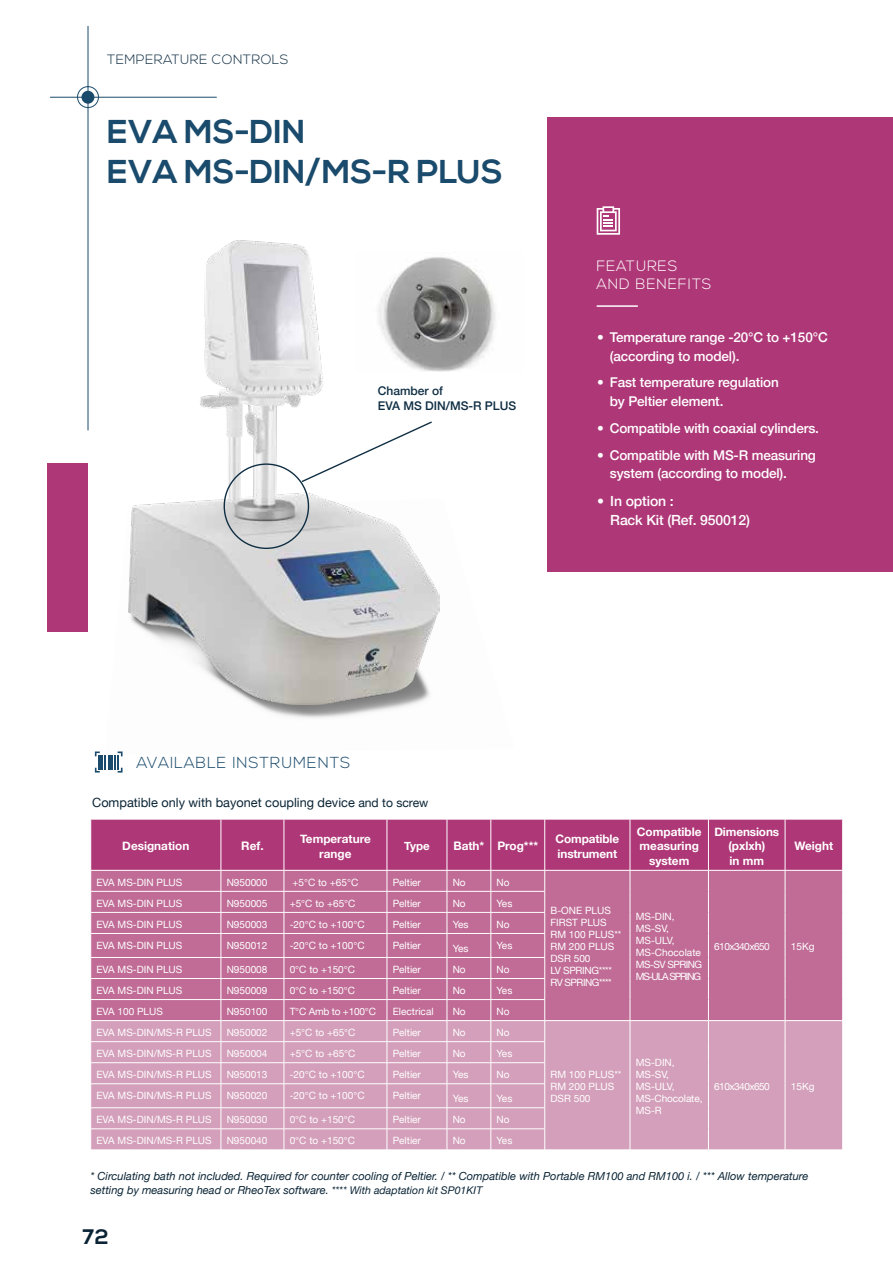
<style>
.page{position:relative;width:893px;height:1263px;background:#fff}
.page>*{position:absolute;margin:0;border:0;box-sizing:border-box;transform-origin:0 0}
.t1{font:700 33px/40.5px "Nexa";color:#1a4b6c}
.t2{font:700 21px "Nexa";color:#0a2435}
.t3{font:300 15.9px "Nexa";letter-spacing:.05em;color:#1a4b6c}
.t4{font:300 15px/18px "Nexa";letter-spacing:.05em;color:#fff}
.t5{font:500 13.95px/18.6px "Helvetica Neue";letter-spacing:-.01em;color:#fff}
.t6{font:500 13.5px/18.6px "Helvetica Neue";letter-spacing:-.01em;color:#fff}
.t7{font:300 13.5px "Nexa";letter-spacing:.03em;color:#0f2e43}
.t8{font:12.75px "Helvetica Neue";color:#0a2435}
.t9{font:500 12px/15px "Helvetica Neue";color:#0f2e43}
.t10{font:700 11.7px/14.1px "Helvetica Neue";color:#fff;text-align:center}
.t11{font:700 11.55px "Helvetica Neue";color:#fff}
.t12{font:italic 11.1px/14.2px "Helvetica Neue";color:#0a2435}
.t13{font:10.05px/12px "Helvetica Neue";color:#fff}
.t14{font:10.05px/12px "Helvetica Neue";letter-spacing:-.025em;color:#fff}
.t15{font:10.05px "Helvetica Neue";letter-spacing:-.05em;color:#fff}
.s1{font-size:12.15px}
.s2{font-size:10.65px}
</style>
<div class="page">
<svg style="left:77px;top:26px;width:22px;height:405px"></svg>
<hr style="left:50px;top:97px;width:167px;height:1px;background:#1a4b6c">
<div style="left:47px;top:463px;width:41px;height:168px;background:#ae3777"></div>
<img style="left:128px;top:591px;width:312px;height:127px">
<img style="left:129px;top:240px;width:310px;height:464px">
<img style="left:355px;top:252px;width:141px;height:120px">
<svg style="left:300px;top:420px;width:133px;height:63px"></svg>
<div style="left:547px;top:118px;width:346px;height:454px;background:#ae3777"></div>
<hr style="left:597px;top:305px;width:41px;height:2px;background:#fff">
<svg style="left:597px;top:206px;width:23px;height:29px"></svg>
<div style="left:108px;top:755px;width:5px;height:14px;background:#1a4b6c"></div>
<svg style="left:114px;top:751px;width:9px;height:21px"></svg>
<svg style="left:95px;top:751px;width:11px;height:21px"></svg>
<svg style="left:90px;top:819px;width:753px;height:331px;background:#c77da3"></svg>
<hr style="left:91px;top:1149px;width:130px;height:1px;background:#fff">
<hr style="left:221px;top:1149px;width:63px;height:1px;background:#fff">
<hr style="left:284px;top:1149px;width:103px;height:1px;background:#fff">
<hr style="left:387px;top:1149px;width:60px;height:1px;background:#fff">
<hr style="left:447px;top:1149px;width:44px;height:1px;background:#fff">
<hr style="left:491px;top:1149px;width:54px;height:1px;background:#fff">
<h3 class="t7" style="left:107px;top:52px;width:183px">TEMPERATURE CONTROLS</h3>
<h1 class="t1" style="left:107px;top:112px;width:397px">EVA MS-DIN<br>EVA MS-DIN/MS-R PLUS</h1>
<p class="t9" style="left:378px;top:382px;width:140px">Chamber of<br>EVA MS DIN/MS-R PLUS</p>
<h3 class="t4" style="left:597px;top:258px;width:116px">FEATURES<br>AND BENEFITS</h3>
<h3 class="t6" style="left:610px;top:327px;width:219px;text-indent:-13px">• Temperature range -20°C to +150°C (according to model).</h3>
<h3 class="t6" style="left:610px;top:372px;width:171px;text-indent:-13px">• Fast temperature regulation by Peltier element.</h3>
<h3 class="t6" style="left:597px;top:418px;width:223px">• Compatible with coaxial cylinders.</h3>
<h3 class="t6" style="left:610px;top:444px;width:208px;text-indent:-13px">• Compatible with MS-R measuring system (according to model).</h3>
<h3 class="t5" style="left:610px;top:490px;width:141px;text-indent:-13px">• In option :<br>Rack Kit (Ref. 950012)</h3>
<h3 class="t3" style="left:137px;top:753px;width:215px">AVAILABLE INSTRUMENTS</h3>
<p class="t8" style="left:92px;top:793px;width:338px">Compatible only with bayonet coupling device <span class="s1">and to screw</span></p>
<p class="t10" style="left:122px;top:839px;width:69px">Designation</p>
<p class="t10" style="left:241px;top:839px;width:24px">Ref.</p>
<p class="t10" style="left:300px;top:832px;width:72px">Temperature range</p>
<p class="t11" style="left:404px;top:837px;width:27px">Type</p>
<p class="t10" style="left:453px;top:839px;width:86px">Bath* Prog***</p>
<p class="t10" style="left:556px;top:832px;width:65px;text-align:left">Compatible instrument</p>
<p class="t10" style="left:637px;top:825px;width:66px">Compatible measuring system</p>
<p class="t10" style="left:714px;top:825px;width:66px">Dimensions (pxlxh)<br>in mm</p>
<p class="t13" style="left:96px;top:877px;width:87px">EVA MS-DIN PLUS</p>
<p class="t13" style="left:227px;top:877px;width:42px">N950000</p>
<p class="t13" style="left:292px;top:877px;width:67px">+5°C to +65°C</p>
<p class="t13" style="left:393px;top:877px;width:30px">Peltier</p>
<p class="t13" style="left:453px;top:877px;width:15px">No</p>
<p class="t13" style="left:497px;top:877px;width:15px">No</p>
<p class="t10" style="left:795px;top:839px;width:40px">Weight</p>
<p class="t13" style="left:96px;top:898px;width:87px">EVA MS-DIN PLUS</p>
<p class="t13" style="left:227px;top:898px;width:42px">N950005</p>
<p class="t13" style="left:290px;top:898px;width:67px">+5°C to +65°C</p>
<p class="t13" style="left:393px;top:898px;width:30px">Peltier</p>
<p class="t13" style="left:453px;top:898px;width:15px">No</p>
<p class="t13" style="left:497px;top:898px;width:17px">Yes</p>
<p class="t13" style="left:96px;top:919px;width:87px">EVA MS-DIN PLUS</p>
<p class="t13" style="left:227px;top:919px;width:42px">N950003</p>
<p class="t13" style="left:290px;top:919px;width:76px">-20°C to +100°C</p>
<p class="t13" style="left:393px;top:919px;width:30px">Peltier</p>
<p class="t13" style="left:453px;top:919px;width:17px">Yes</p>
<p class="t13" style="left:497px;top:919px;width:15px">No</p>
<p class="t13" style="left:96px;top:940px;width:87px">EVA MS-DIN PLUS</p>
<p class="t13" style="left:227px;top:940px;width:42px">N950012</p>
<p class="t13" style="left:290px;top:940px;width:76px">-20°C to +100°C</p>
<p class="t13" style="left:393px;top:940px;width:30px">Peltier</p>
<p class="t13" style="left:453px;top:943px;width:17px">Yes</p>
<p class="t13" style="left:497px;top:940px;width:17px">Yes</p>
<p class="t13" style="left:96px;top:964px;width:87px">EVA MS-DIN PLUS</p>
<p class="t13" style="left:227px;top:964px;width:42px">N950008</p>
<p class="t13" style="left:290px;top:964px;width:67px">0°C to +150°C</p>
<p class="t13" style="left:393px;top:964px;width:30px">Peltier</p>
<p class="t13" style="left:453px;top:964px;width:15px">No</p>
<p class="t13" style="left:497px;top:964px;width:15px">No</p>
<p class="t13" style="left:96px;top:985px;width:87px">EVA MS-DIN PLUS</p>
<p class="t13" style="left:227px;top:985px;width:42px">N950009</p>
<p class="t13" style="left:290px;top:985px;width:67px">0°C to +150°C</p>
<p class="t13" style="left:393px;top:985px;width:30px">Peltier</p>
<p class="t13" style="left:453px;top:985px;width:15px">No</p>
<p class="t13" style="left:497px;top:985px;width:17px">Yes</p>
<p class="t13" style="left:96px;top:1006px;width:68px">EVA 100 PLUS</p>
<p class="t13" style="left:227px;top:1006px;width:42px">N950100</p>
<p class="t13" style="left:290px;top:1006px;width:88px">T°C Amb to +100°C</p>
<p class="t13" style="left:393px;top:1006px;width:42px">Electrical</p>
<p class="t13" style="left:453px;top:1006px;width:15px">No</p>
<p class="t13" style="left:497px;top:1006px;width:15px">No</p>
<p class="t13" style="left:96px;top:1027px;width:117px">EVA MS-DIN/MS-R PLUS</p>
<p class="t13" style="left:227px;top:1027px;width:42px">N950002</p>
<p class="t13" style="left:290px;top:1027px;width:67px">+5°C to +65°C</p>
<p class="t13" style="left:393px;top:1027px;width:30px">Peltier</p>
<p class="t13" style="left:453px;top:1027px;width:15px">No</p>
<p class="t13" style="left:497px;top:1027px;width:15px">No</p>
<p class="t13" style="left:96px;top:1048px;width:117px">EVA MS-DIN/MS-R PLUS</p>
<p class="t13" style="left:227px;top:1048px;width:42px">N950004</p>
<p class="t13" style="left:290px;top:1048px;width:67px">+5°C to +65°C</p>
<p class="t13" style="left:393px;top:1048px;width:30px">Peltier</p>
<p class="t13" style="left:453px;top:1048px;width:15px">No</p>
<p class="t13" style="left:497px;top:1048px;width:17px">Yes</p>
<p class="t13" style="left:96px;top:1069px;width:117px">EVA MS-DIN/MS-R PLUS</p>
<p class="t13" style="left:227px;top:1069px;width:42px">N950013</p>
<p class="t13" style="left:290px;top:1069px;width:76px">-20°C to +100°C</p>
<p class="t13" style="left:393px;top:1069px;width:30px">Peltier</p>
<p class="t13" style="left:453px;top:1069px;width:17px">Yes</p>
<p class="t13" style="left:497px;top:1069px;width:15px">No</p>
<p class="t13" style="left:96px;top:1090px;width:117px">EVA MS-DIN/MS-R PLUS</p>
<p class="t13" style="left:227px;top:1090px;width:42px">N950020</p>
<p class="t13" style="left:290px;top:1090px;width:76px">-20°C to +100°C</p>
<p class="t13" style="left:393px;top:1090px;width:30px">Peltier</p>
<p class="t13" style="left:453px;top:1093px;width:17px">Yes</p>
<p class="t13" style="left:497px;top:1093px;width:17px">Yes</p>
<p class="t13" style="left:96px;top:1114px;width:117px">EVA MS-DIN/MS-R PLUS</p>
<p class="t13" style="left:227px;top:1114px;width:42px">N950030</p>
<p class="t13" style="left:290px;top:1114px;width:67px">0°C to +150°C</p>
<p class="t13" style="left:393px;top:1114px;width:30px">Peltier</p>
<p class="t13" style="left:453px;top:1114px;width:15px">No</p>
<p class="t13" style="left:497px;top:1114px;width:15px">No</p>
<p class="t13" style="left:96px;top:1135px;width:117px">EVA MS-DIN/MS-R PLUS</p>
<p class="t13" style="left:227px;top:1135px;width:42px">N950040</p>
<p class="t13" style="left:290px;top:1135px;width:67px">0°C to +150°C</p>
<p class="t13" style="left:393px;top:1135px;width:30px">Peltier</p>
<p class="t13" style="left:453px;top:1135px;width:15px">No</p>
<p class="t13" style="left:497px;top:1135px;width:17px">Yes</p>
<p class="t13" style="left:550px;top:905px;width:72px">B-ONE PLUS<br>FIRST PLUS<br>RM 100 PLUS**<br>RM 200 PLUS<br>DSR 500<br>LV SPRING****<br>RV SPRING****</p>
<p class="t14" style="left:636px;top:911px;width:68px">MS-DIN,<br>MS-SV,<br>MS-ULV,<br>MS-Chocolate<br>MS-SV SPRING<br>MS-ULA SPRING</p>
<p class="t15" style="left:714px;top:939px;width:57px">610x340x650</p>
<p class="t13" style="left:791px;top:941px;width:25px">15Kg</p>
<p class="t13" style="left:550px;top:1069px;width:72px">RM 100 PLUS**<br>RM 200 PLUS<br>DSR 500</p>
<p class="t13" style="left:636px;top:1057px;width:68px">MS-DIN,<br>MS-SV,<br>MS-ULV,<br>MS-Chocolate,<br>MS-R</p>
<p class="t15" style="left:714px;top:1079px;width:57px">610x340x650</p>
<p class="t13" style="left:791px;top:1081px;width:25px">15Kg</p>
<p class="t12" style="left:91px;top:1169px;width:719px">* Circulating bath not included. Required for counter cooling of Peltier. / ** Compatible with Portable RM100 and RM100 i. / *** Allow temperature setting by measuring head or RheoTex software. <span class="s2">**** With adaptation kit SP01KIT</span></p>
<h2 class="t2" style="left:82px;top:1224px;width:28px">72</h2>
</div>
